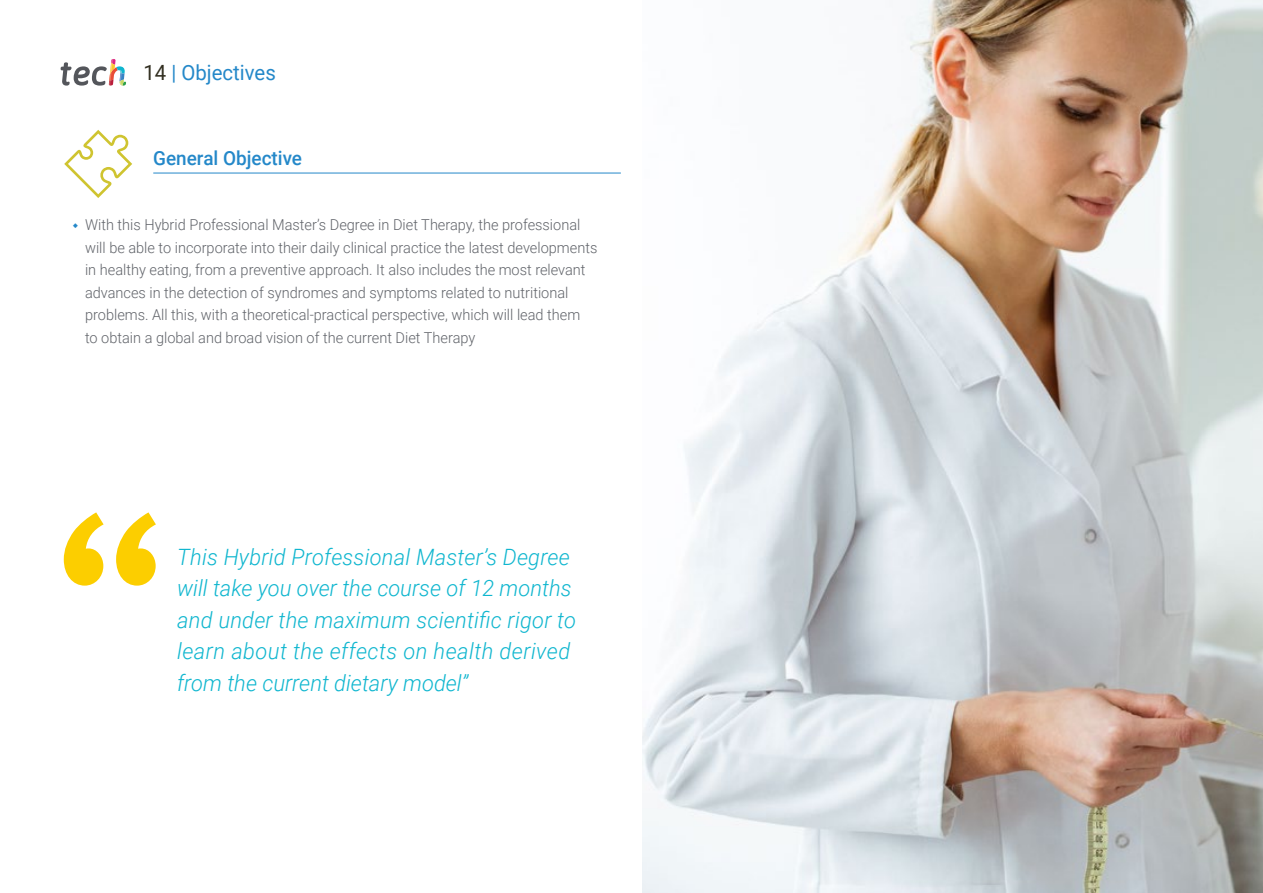
<style>
.page{position:relative;width:1263px;height:893px;background:#fff}
.page>*{position:absolute;margin:0;border:0;box-sizing:border-box;transform-origin:0 0}
.t1{font:italic 300 22.5px/31.5px "Roboto";letter-spacing:.01em;color:#0fb6cf}
.t2{font:21px "Roboto";color:#2488c9}
.t3{font:500 19.5px "Roboto";color:#2488c9}
.t4{font:300 15px/22.5px "Roboto";color:#61646a}
.s1{color:#312e20}
</style>
<div class="page">
<svg style="left:61px;top:59px;width:65px;height:27px"></svg>
<svg style="left:64px;top:512px;width:92px;height:74px"></svg>
<img style="left:642px;top:0;width:621px;height:893px">
<hr style="left:153px;top:173px;width:468px;height:1px;background:#2488c9">
<svg style="left:64px;top:130px;width:68px;height:68px"></svg>
<h2 class="t2" style="left:144px;top:57px;width:134px"><span class="s1">14</span> | Objectives</h2>
<h3 class="t3" style="left:153px;top:144px;width:150px">General Objective</h3>
<p class="t4" style="left:85px;top:213px;width:514px">With this Hybrid Professional Master’s Degree in Diet Therapy, the professional will be able to incorporate into their daily clinical practice the latest developments in healthy eating, from a preventive approach. It also includes the most relevant advances in the detection of syndromes and symptoms related to nutritional problems. All this, with a theoretical-practical perspective, which will lead them<br>to obtain a global and broad vision of the current Diet Therapy</p>
<h1 class="t1" style="left:177px;top:540px;width:400px">This Hybrid Professional Master’s Degree will take you over the course of 12 months and under the maximum scientific rigor to learn about the effects on health derived from the current dietary model”</h1>
</div>
